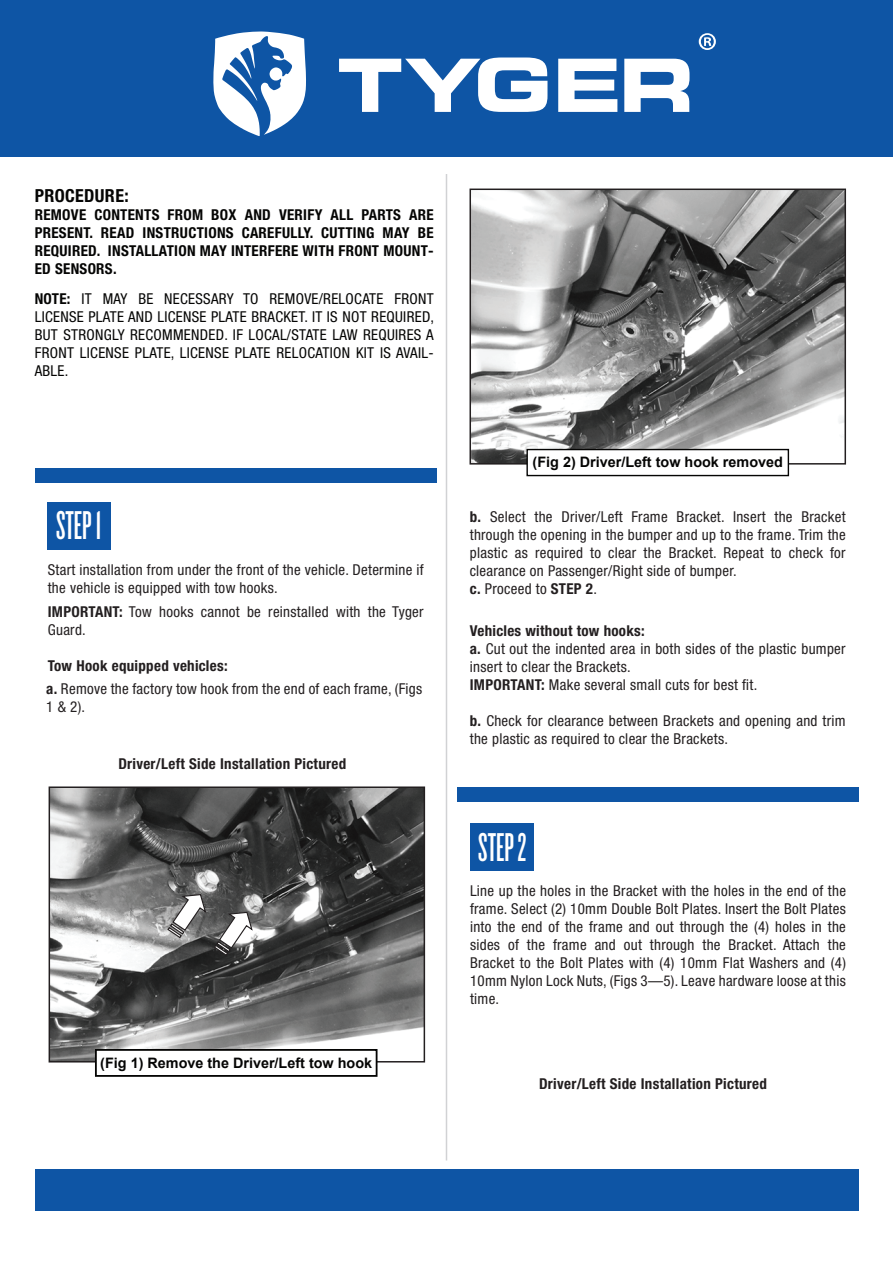
<style>
.page{position:relative;width:893px;height:1263px;background:#fff}
.page>*{position:absolute;margin:0;border:0;box-sizing:border-box;transform-origin:0 0}
.t1{font:41.85px "Knockout HTF46 Flyweight";color:#fff}
.t2{font:700 condensed 18px "Helvetica Neue LT Std";letter-spacing:.02em;color:#050504}
.t3{font:condensed 15px/18px "Helvetica Neue LT Std";letter-spacing:.02em;color:#231f20}
.t4{font:condensed 15px/18px "Helvetica Neue LT Std";letter-spacing:.02em;color:#050504;text-align:justify}
.t5{font:700 condensed 15px/18px "Helvetica Neue LT Std";letter-spacing:.02em;color:#050504;text-align:justify}
.t6{font:700 condensed 15px "Helvetica Neue LT Std";letter-spacing:.02em;color:#231f20}
.t7{font:700 14.4px "Arial";color:#050504}
.s1{font-weight:700}
</style>
<div class="page">
<div style="left:35px;top:1169px;width:823px;height:41px;background:#0e55a5"></div>
<div style="left:0;top:0;width:893px;height:157px;background:#0e55a5"></div>
<svg style="left:339px;top:58px;width:208px;height:54px"></svg>
<svg style="left:558px;top:59px;width:59px;height:53px"></svg>
<svg style="left:624px;top:59px;width:65px;height:53px"></svg>
<svg style="left:213px;top:31px;width:93px;height:105px"></svg>
<svg style="left:699px;top:33px;width:17px;height:17px"></svg>
<hr style="left:446px;top:174px;width:1px;height:986px;background:#d1d2d4">
<div style="left:470px;top:823px;width:63px;height:47px;background:#0e55a5"></div>
<div style="left:457px;top:787px;width:401px;height:15px;background:#0e55a5"></div>
<div style="left:48px;top:502px;width:63px;height:47px;background:#0e55a5"></div>
<div style="left:35px;top:468px;width:401px;height:15px;background:#0e55a5"></div>
<img style="left:52px;top:789px;width:370px;height:270px">
<div style="left:49px;top:786px;width:376px;height:276px;border:2px solid #231f20"></div>
<div style="left:95px;top:1049px;width:282px;height:28px;background:#fff;border:2px solid #050504"></div>
<img style="left:472px;top:192px;width:371px;height:270px">
<div style="left:469px;top:189px;width:377px;height:276px;border:2px solid #231f20"></div>
<div style="left:526px;top:449px;width:263px;height:27px;background:#fff;border:1px solid #050504"></div>
<svg style="left:166px;top:893px;width:41px;height:46px"></svg>
<svg style="left:213px;top:911px;width:41px;height:46px"></svg>
<p class="t2" style="left:35px;top:185px;width:95px">PROCEDURE:</p>
<p class="t5" style="left:35px;top:206px;width:400px">REMOVE CONTENTS FROM BOX AND VERIFY ALL PARTS ARE PRESENT. READ INSTRUCTIONS CAREFULLY. CUTTING MAY BE REQUIRED. INSTALLATION MAY INTERFERE WITH FRONT MOUNT-ED SENSORS.</p>
<p class="t4" style="left:35px;top:290px;width:401px"><span class="s1">NOTE:</span> IT MAY BE NECESSARY TO REMOVE/RELOCATE FRONT LICENSE PLATE AND LICENSE PLATE BRACKET. IT IS NOT REQUIRED, BUT STRONGLY RECOMMENDED. IF LOCAL/STATE LAW REQUIRES A FRONT LICENSE PLATE, LICENSE PLATE RELOCATION KIT IS AVAIL-ABLE.</p>
<h1 class="t1" style="left:56px;top:505px;width:47px">STEP 1</h1>
<p class="t3" style="left:48px;top:560px;width:377px">Start installation from under the front of the vehicle. Determine if the vehicle is equipped with tow hooks.</p>
<p class="t3" style="left:48px;top:603px;width:377px"><span class="s1">IMPORTANT:</span> Tow hooks cannot be reinstalled with the Tyger<br>Guard.</p>
<p class="t6" style="left:48px;top:657px;width:181px">Tow Hook equipped vehicles:</p>
<p class="t3" style="left:46px;top:679px;width:377px"><span class="s1">a.</span> Remove the factory tow hook from the end of each frame, (Figs<br>1 &amp; 2).</p>
<p class="t6" style="left:118px;top:754px;width:229px">Driver/Left Side Installation Pictured</p>
<p class="t7" style="left:100px;top:1053px;width:273px">(Fig 1) Remove the Driver/Left tow hook</p>
<p class="t7" style="left:533px;top:453px;width:252px">(Fig 2) Driver/Left tow hook removed</p>
<p class="t3" style="left:470px;top:508px;width:377px"><span class="s1">b.</span> Select the Driver/Left Frame Bracket. Insert the Bracket through the opening in the bumper and up to the frame. Trim the plastic as required to clear the Bracket. Repeat to check for clearance on Passenger/Right side of bumper.<br><span class="s1">c.</span> Proceed to <span class="s1">STEP 2</span>.</p>
<p class="t3" style="left:470px;top:622px;width:377px"><span class="s1">Vehicles without tow hooks:<br>a.</span> Cut out the indented area in both sides of the plastic bumper insert to clear the Brackets.<br><span class="s1">IMPORTANT:</span> Make several small cuts for best fit.</p>
<p class="t3" style="left:470px;top:712px;width:377px"><span class="s1">b.</span> Check for clearance between Brackets and opening and trim the plastic as required to clear the Brackets.</p>
<h1 class="t1" style="left:478px;top:826px;width:50px">STEP 2</h1>
<p class="t3" style="left:470px;top:882px;width:377px;text-align:justify">Line up the holes in the Bracket with the holes in the end of the frame. Select (2) 10mm Double Bolt Plates. Insert the Bolt Plates into the end of the frame and out through the (4) holes in the sides of the frame and out through the Bracket. Attach the Bracket to the Bolt Plates with (4) 10mm Flat Washers and (4)<br>10mm Nylon Lock Nuts, (Figs 3—5). Leave hardware loose at this time.</p>
<p class="t6" style="left:539px;top:1074px;width:229px">Driver/Left Side Installation Pictured</p>
</div>
